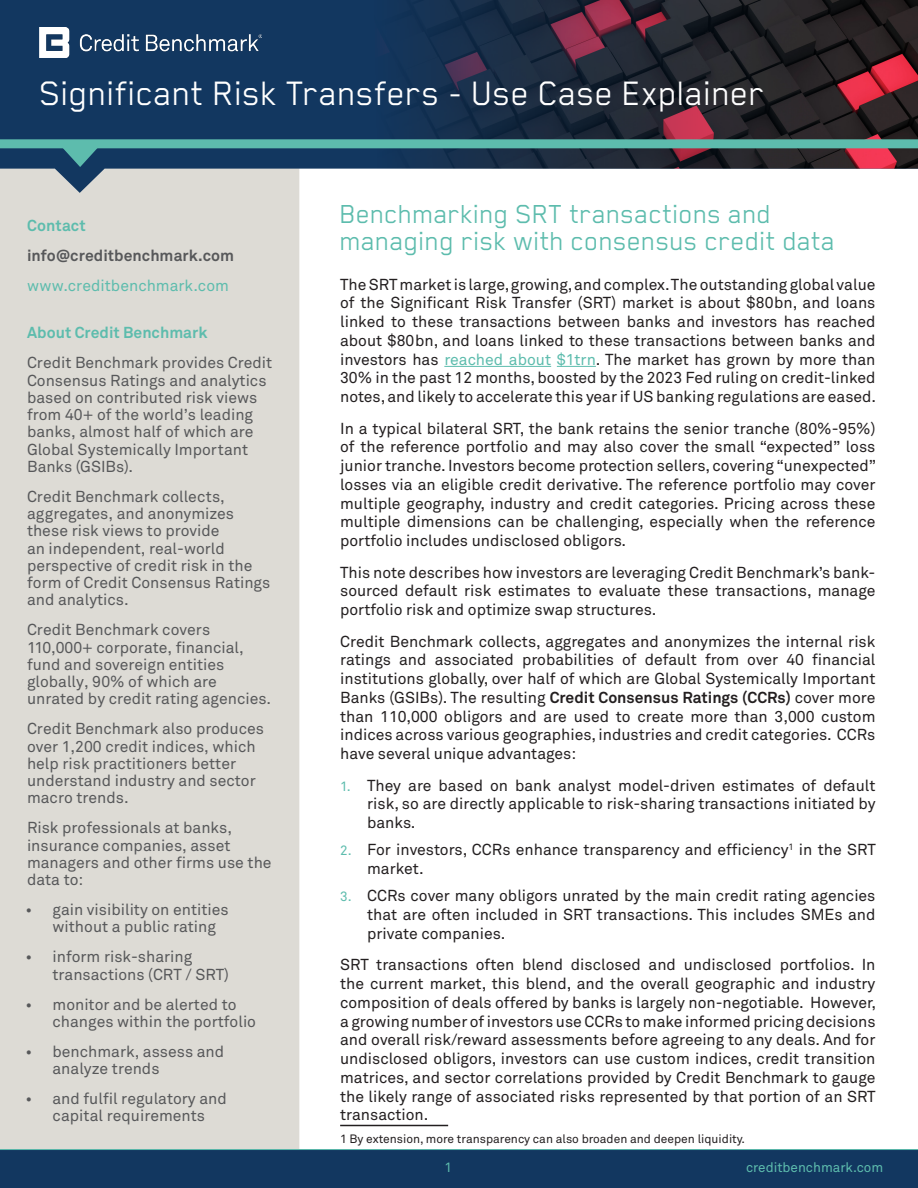
<style>
.page{position:relative;width:918px;height:1188px;background:#fff}
.page>*{position:absolute;margin:0;border:0;box-sizing:border-box;transform-origin:0 0}
.Body_Copy{font:39px "Blender Pro";color:#fff}
.Body_Copy-2{font:30px/27px "Blender Pro";color:#5dbcad}
.Body_numbers{font:15.75px/18.8px "Akkurat Pro";color:#231f20;text-align:justify}
.Body_numbers-2{font:15.75px/17.2px "Akkurat Pro";color:#57585a}
.Body_numbers-3{font:700 15.75px "Akkurat Pro";color:#5dbcad}
.Body_numbers-4{font:700 15.75px "Akkurat Pro";letter-spacing:.005em;color:#57585a}
.Body_numbers-5{font:15.75px "Akkurat Pro";color:#5dbcad}
.t1{font:13.5px "Akkurat Pro";color:#5dbcad}
.t2{font:12px "Akkurat Pro";color:#231f20}
.s1{color:#5dbcad}
.s2{font-weight:700}
.s3{font-size:13.5px;color:#5dbcad}
</style>
<div class="page">
<div style="left:1px;top:158px;width:298px;height:1007px;background:#dddbd5"></div>
<svg style="left:0;top:0;width:348px;height:193px;background:#2f4e71"></svg>
<img style="left:348px;top:0;width:570px;height:169px">
<div style="left:0;top:139px;width:918px;height:9px;background:#5dbcad"></div>
<svg style="left:62px;top:148px;width:37px;height:19px"></svg>
<img style="left:40px;top:28px;width:221px;height:30px">
<div style="left:0;top:1150px;width:918px;height:38px;background:#123760"></div>
<hr style="left:0;top:1149px;width:918px;height:1px;background:#5dbcad">
<hr style="left:444px;top:366px;width:107px;height:1px;background:#5dbcad">
<hr style="left:557px;top:366px;width:39px;height:1px;background:#5dbcad">
<hr style="left:340px;top:1125px;width:108px;height:1px;background:#231f20">
<p class="Body_Copy" style="left:40px;top:72px;width:727px">Significant Risk Transfers - Use Case Explainer</p>
<p class="Body_numbers-3" style="left:27px;top:216px;width:60px">Contact</p>
<p class="Body_numbers-4" style="left:27px;top:246px;width:209px">info@creditbenchmark.com</p>
<p class="Body_numbers-5" style="left:27px;top:277px;width:203px">www.creditbenchmark.com</p>
<p class="Body_numbers-3" style="left:27px;top:323px;width:182px">About Credit Benchmark</p>
<p class="Body_numbers-2" style="left:27px;top:355px;width:247px">Credit Benchmark provides Credit<br>Consensus Ratings and analytics based on contributed risk views from 40+ of the world’s leading banks, almost half of which are<br>Global Systemically Important<br>Banks (GSIBs).</p>
<p class="Body_numbers-2" style="left:27px;top:488px;width:245px">Credit Benchmark collects, aggregates, and anonymizes these risk views to provide<br>an independent, real-world perspective of credit risk in the form of Credit Consensus Ratings and analytics.</p>
<p class="Body_numbers-2" style="left:27px;top:622px;width:246px">Credit Benchmark covers<br>110,000+ corporate, financial, fund and sovereign entities globally, 90% of which are unrated by credit rating agencies.</p>
<p class="Body_numbers-2" style="left:27px;top:721px;width:239px">Credit Benchmark also produces over 1,200 credit indices, which help risk practitioners better understand industry and sector macro trends.</p>
<p class="Body_numbers-2" style="left:27px;top:820px;width:246px">Risk professionals at banks, insurance companies, asset managers and other firms use the data to:</p>
<p class="Body_numbers-2" style="left:53px;top:902px;width:178px;text-indent:-27px">• gain visibility on entities without a public rating</p>
<p class="Body_numbers-2" style="left:53px;top:949px;width:178px;text-indent:-27px">• inform risk-sharing transactions (CRT / SRT)</p>
<p class="Body_numbers-2" style="left:53px;top:996px;width:205px;text-indent:-27px">• monitor and be alerted to changes within the portfolio</p>
<p class="Body_numbers-2" style="left:53px;top:1043px;width:173px;text-indent:-27px">• benchmark, assess and analyze trends</p>
<p class="Body_numbers-2" style="left:26px;top:1091px;width:203px;text-align:center">• and fulfil regulatory and capital requirements</p>
<p class="Body_Copy-2" style="left:340px;top:199px;width:497px">Benchmarking SRT transactions and managing risk with consensus credit data</p>
<p class="Body_numbers" style="left:340px;top:275px;width:538px">The SRT market is large, growing, and complex. The outstanding global value of the Significant Risk Transfer (SRT) market is about $80bn, and loans linked to these transactions between banks and investors has reached about $80bn, and loans linked to these transactions between banks and investors has <span class="s1">reached about $1trn</span>. The market has grown by more than 30% in the past 12 months, boosted by the 2023 Fed ruling on credit-linked notes, and likely to accelerate this year if US banking regulations are eased.</p>
<p class="Body_numbers" style="left:340px;top:419px;width:537px">In a typical bilateral SRT, the bank retains the senior tranche (80%-95%) of the reference portfolio and may also cover the small “expected” loss junior tranche. Investors become protection sellers, covering “unexpected” losses via an eligible credit derivative. The reference portfolio may cover multiple geography, industry and credit categories. Pricing across these multiple dimensions can be challenging, especially when the reference portfolio includes undisclosed obligors.</p>
<p class="Body_numbers" style="left:340px;top:563px;width:537px">This note describes how investors are leveraging Credit Benchmark’s bank&shy;sourced default risk estimates to evaluate these transactions, manage portfolio risk and optimize swap structures.</p>
<p class="Body_numbers" style="left:340px;top:632px;width:537px">Credit Benchmark collects, aggregates and anonymizes the internal risk ratings and associated probabilities of default from over 40 financial institutions globally, over half of which are Global Systemically Important Banks (GSIBs). The resulting <span class="s2">Credit Consensus Ratings (CCRs)</span> cover more than 110,000 obligors and are used to create more than 3,000 custom indices across various geographies, industries and credit categories. CCRs have several unique advantages:</p>
<p class="Body_numbers" style="left:367px;top:776px;width:510px;text-indent:-27px"><span class="s3">1.</span> They are based on bank analyst model-driven estimates of default risk, so are directly applicable to risk-sharing transactions initiated by banks.</p>
<p class="Body_numbers" style="left:367px;top:841px;width:510px;text-indent:-27px"><span class="s3">2.</span> For investors, CCRs enhance transparency and efficiency<sup>1</sup> in the SRT market.</p>
<p class="Body_numbers" style="left:367px;top:887px;width:510px;text-indent:-27px"><span class="s3">3.</span> CCRs cover many obligors unrated by the main credit rating agencies that are often included in SRT transactions. This includes SMEs and private companies.</p>
<p class="Body_numbers" style="left:340px;top:956px;width:538px">SRT transactions often blend disclosed and undisclosed portfolios. In the current market, this blend, and the overall geographic and industry composition of deals offered by banks is largely non-negotiable. However, a growing number of investors use CCRs to make informed pricing decisions and overall risk/reward assessments before agreeing to any deals. And for undisclosed obligors, investors can use custom indices, credit transition matrices, and sector correlations provided by Credit Benchmark to gauge the likely range of associated risks represented by that portion of an SRT transaction.</p>
<p class="t2" style="left:340px;top:1131px;width:407px">1 By extension, more transparency can also broaden and deepen liquidity.</p>
<p class="t1" style="left:444px;top:1159px;width:9px">1</p>
<p class="t1" style="left:746px;top:1159px;width:139px">creditbenchmark.com</p>
</div>
